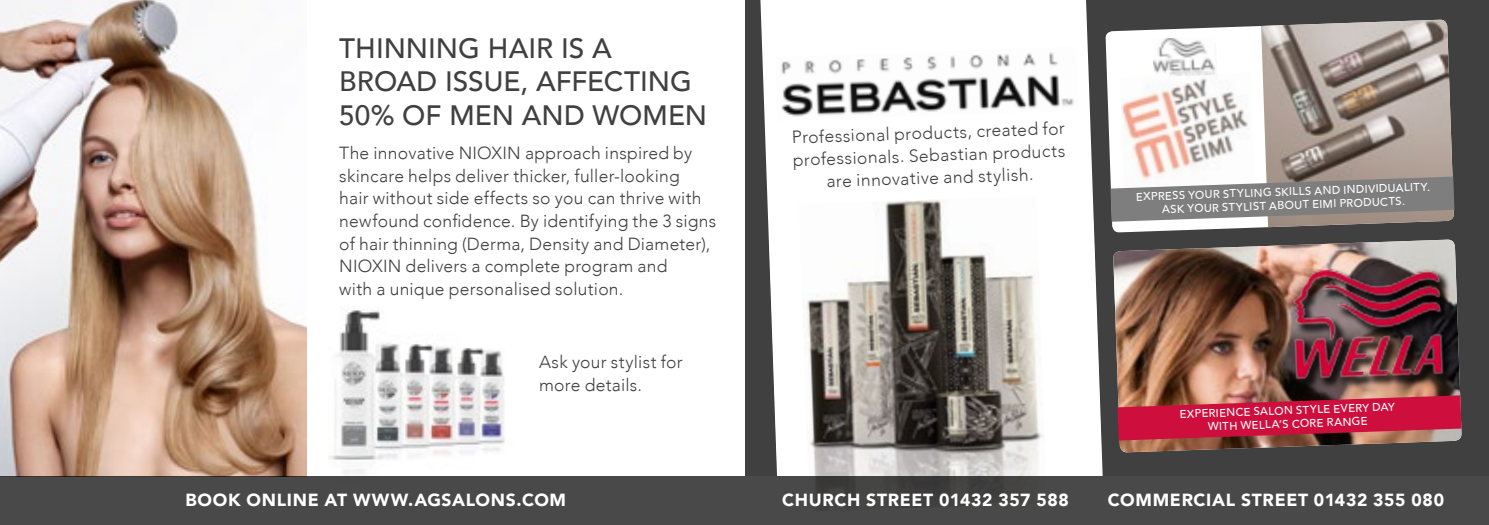
<style>
.page{position:relative;width:1489px;height:525px;background:#fff}
.page>*{position:absolute;margin:0;border:0;box-sizing:border-box;transform-origin:0 0}
.t1{font:500 28px/33.2px "Avenir";color:#404040}
.t2{font:300 17.5px/22.5px "Avenir";letter-spacing:.015em;color:#404040}
.t3{font:900 17.5px "Avenir";letter-spacing:.035em;color:#fff}
.t4{font:500 11.25px/13.5px "Avenir";color:#fff;text-align:center}
</style>
<div class="page">
<div style="left:745px;top:0;width:743px;height:475px;background:#404040"></div>
<svg style="left:1105px;top:19px;width:337px;height:213px;fill:#fff"></svg>
<img style="left:1260px;top:20px;width:193px;height:207px">
<img style="left:1119px;top:73px;width:135px;height:103px">
<svg style="left:1110px;top:176px;width:344px;height:46px;background:#92908e"></svg>
<img style="left:329px;top:310px;width:176px;height:164px">
<svg style="left:759px;top:0;width:345px;height:476px;background:#e3e3e3"></svg>
<svg style="left:768px;top:192px;width:334px;height:284px;background:#ededed"></svg>
<img style="left:798px;top:196px;width:248px;height:280px">
<img style="left:0;top:0;width:306px;height:476px">
<img style="left:775px;top:47px;width:302px;height:74px">
<img style="left:1113px;top:239px;width:348px;height:213px">
<img style="left:1152px;top:37px;width:64px;height:40px">
<img style="left:1117px;top:395px;width:344px;height:45px">
<div style="left:1291px;top:268px;width:163px;height:122px;background:#000;opacity:.75"></div>
<img style="left:1285px;top:255px;width:164px;height:133px">
<div style="left:0;top:476px;width:1488px;height:48px;background:#494949"></div>
<h1 class="t1" style="left:339px;top:30px;width:369px">THINNING HAIR IS A<br>BROAD ISSUE, AFFECTING<br>50% OF MEN AND WOMEN</h1>
<p class="t2" style="left:339px;top:142px;width:378px">The innovative NIOXIN approach inspired by skincare helps deliver thicker, fuller-looking<br>hair without side effects so you can thrive with newfound confidence. By identifying the 3 signs of hair thinning (Derma, Density and Diameter), NIOXIN delivers a complete program and<br>with a unique personalised solution.</p>
<p class="t2" style="left:539px;top:350px;width:145px">Ask your stylist for more details.</p>
<p class="t2" style="left:791px;top:126px;width:274px;text-align:center;rotate:-2deg">Professional products, created for professionals. Sebastian products are innovative and stylish.</p>
<p class="t4" style="left:1135px;top:189px;width:296px;rotate:-2deg">EXPRESS YOUR STYLING SKILLS AND INDIVIDUALITY.<br>ASK YOUR STYLIST ABOUT EIMI PRODUCTS.</p>
<p class="t4" style="left:1179px;top:406px;width:217px;rotate:-2deg">EXPERIENCE SALON STYLE EVERY DAY<br>WITH WELLA’S CORE RANGE</p>
<p class="t3" style="left:185px;top:484px;width:382px">BOOK ONLINE AT WWW.AGSALONS.COM</p>
<p class="t3" style="left:782px;top:484px;width:288px">CHURCH STREET 01432 357 588</p>
<p class="t3" style="left:1107px;top:484px;width:338px">COMMERCIAL STREET 01432 355 080</p>
</div>
